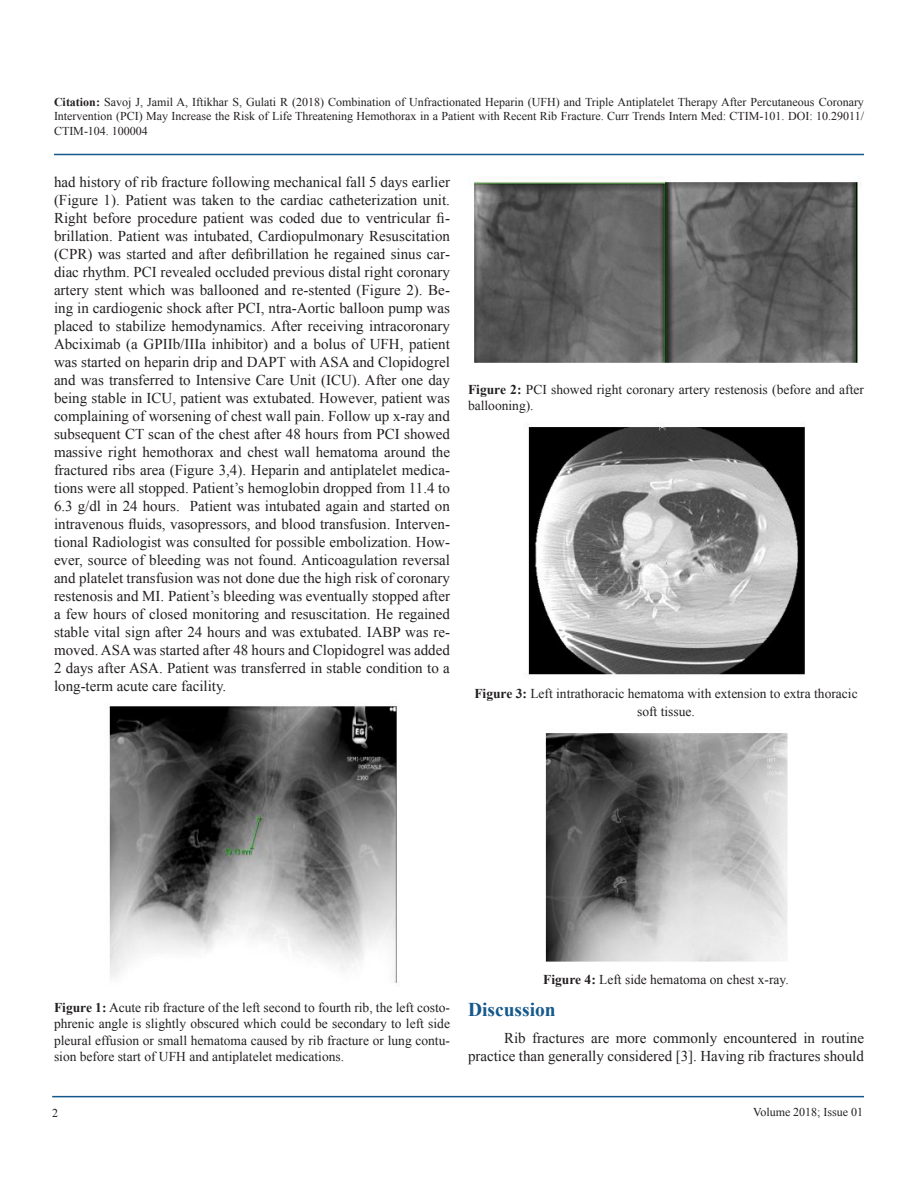
<style>
.page{position:relative;width:918px;height:1188px;background:#fff}
.page>*{position:absolute;margin:0;border:0;box-sizing:border-box;transform-origin:0 0}
.List_Paragraph{font:700 19.5px "Times New Roman";color:#15588c}
.t1{font:15px/18px "Times New Roman";color:#231f20;text-align:justify}
.t2{font:13.5px/16.2px "Times New Roman";color:#231f20;text-align:justify}
.t3{font:12px/14.4px "Times New Roman";color:#231f20;text-align:justify}
.s1{font-weight:700}
</style>
<div class="page">
<hr style="left:54px;top:154px;width:810px;height:1px;background:#15588c">
<hr style="left:52px;top:1096px;width:812px;height:1px;background:#15588c">
<img style="left:109px;top:706px;width:289px;height:277px">
<img style="left:473px;top:181px;width:387px;height:182px">
<img style="left:526px;top:426px;width:279px;height:249px">
<img style="left:545px;top:733px;width:243px;height:229px">
<p class="t3" style="left:54px;top:94px;width:812px"><span class="s1">Citation:</span> Savoj J, Jamil A, Iftikhar S, Gulati R (2018) Combination of Unfractionated Heparin (UFH) and Triple Antiplatelet Therapy After Percutaneous Coronary Intervention (PCI) May Increase the Risk of Life Threatening Hemothorax in a Patient with Recent Rib Fracture. Curr Trends Intern Med: CTIM-101. DOI: 10.29011/ CTIM-104. 100004</p>
<p class="t1" style="left:54px;top:173px;width:398px">had history of rib fracture following mechanical fall 5 days earlier (Figure 1). Patient was taken to the cardiac catheterization unit.<br>Right before procedure patient was coded due to ventricular fi&shy;brillation. Patient was intubated, Cardiopulmonary Resuscitation (CPR) was started and after defibrillation he regained sinus car&shy;diac rhythm. PCI revealed occluded previous distal right coronary artery stent which was ballooned and re-stented (Figure 2). Be&shy;ing in cardiogenic shock after PCI, ntra-Aortic balloon pump was placed to stabilize hemodynamics. After receiving intracoronary Abciximab (a GPIIb/IIIa inhibitor) and a bolus of UFH, patient was started on heparin drip and DAPT with ASA and Clopidogrel and was transferred to Intensive Care Unit (ICU). After one day being stable in ICU, patient was extubated. However, patient was complaining of worsening of chest wall pain. Follow up x-ray and subsequent CT scan of the chest after 48 hours from PCI showed massive right hemothorax and chest wall hematoma around the fractured ribs area (Figure 3,4). Heparin and antiplatelet medica&shy;tions were all stopped. Patient’s hemoglobin dropped from 11.4 to 6.3 g/dl in 24 hours. Patient was intubated again and started on intravenous fluids, vasopressors, and blood transfusion. Interven&shy;tional Radiologist was consulted for possible embolization. How&shy;ever, source of bleeding was not found. Anticoagulation reversal and platelet transfusion was not done due the high risk of coronary restenosis and MI. Patient’s bleeding was eventually stopped after a few hours of closed monitoring and resuscitation. He regained stable vital sign after 24 hours and was extubated. IABP was re&shy;moved. ASA was started after 48 hours and Clopidogrel was added 2 days after ASA. Patient was transferred in stable condition to a long-term acute care facility.</p>
<p class="t2" style="left:468px;top:381px;width:397px"><span class="s1">Figure 2:</span> PCI showed right coronary artery restenosis (before and after ballooning).</p>
<p class="t2" style="left:474px;top:685px;width:385px;line-height:18px;text-align:center"><span class="s1">Figure 3:</span> Left intrathoracic hematoma with extension to extra thoracic soft tissue.</p>
<p class="t2" style="left:54px;top:999px;width:397px"><span class="s1">Figure 1:</span> Acute rib fracture of the left second to fourth rib, the left costo&shy;phrenic angle is slightly obscured which could be secondary to left side pleural effusion or small hematoma caused by rib fracture or lung contu&shy;sion before start of UFH and antiplatelet medications.</p>
<p class="t2" style="left:543px;top:971px;width:247px"><span class="s1">Figure 4:</span> Left side hematoma on chest x-ray.</p>
<p class="List_Paragraph" style="left:468px;top:996px;width:89px">Discussion</p>
<p class="t1" style="left:468px;top:1029px;width:397px;text-align:right">Rib fractures are more commonly encountered in routine practice than generally considered [3]. Having rib fractures should</p>
<p class="t3" style="left:52px;top:1106px;width:7px">2</p>
<p class="t3" style="left:753px;top:1104px;width:111px">Volume 2018; Issue 01</p>
</div>
